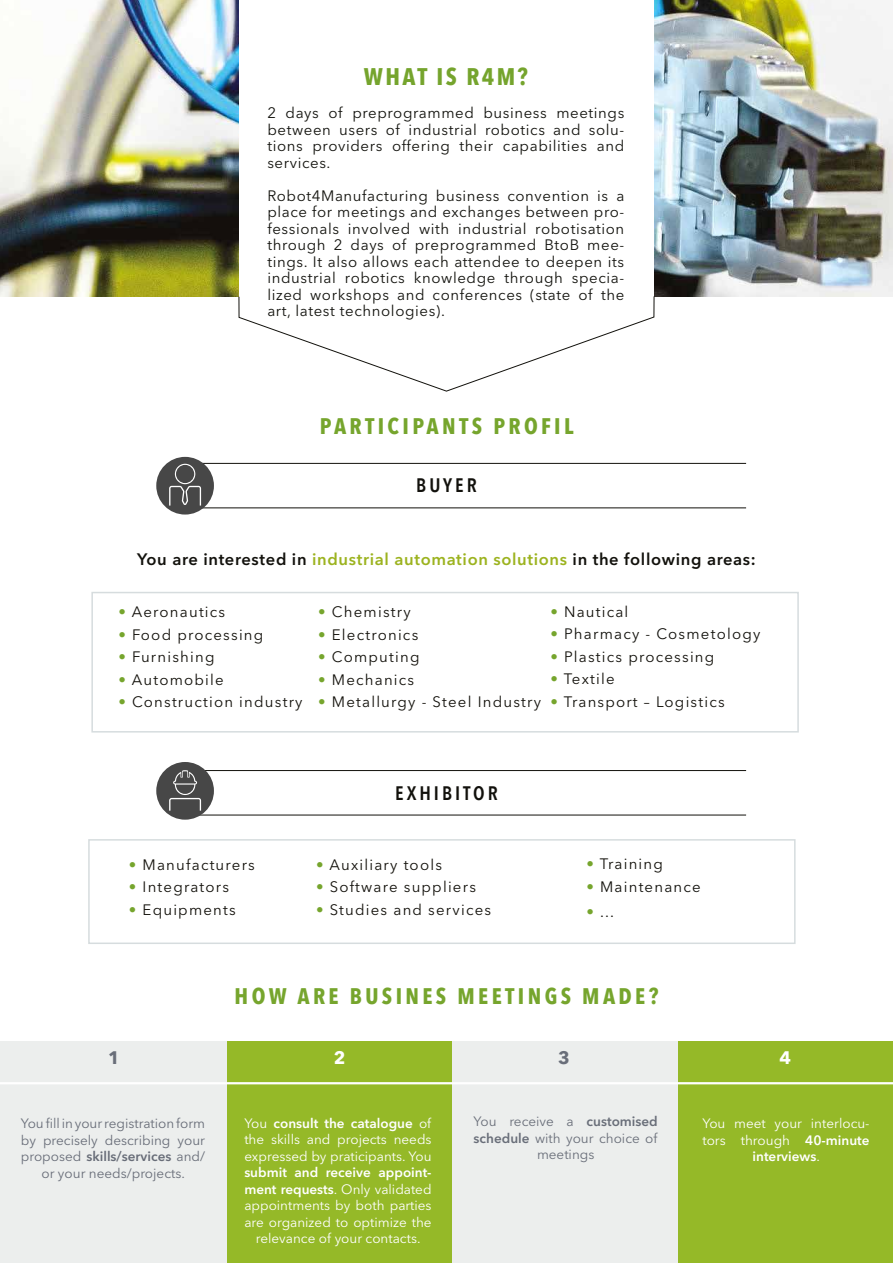
<style>
.page{position:relative;width:893px;height:1263px;background:#fff}
.page>*{position:absolute;margin:0;border:0;box-sizing:border-box;transform-origin:0 0}
.t1{font:700 24px "Avenir Next Condensed";letter-spacing:.1em;color:#75a42d}
.t2{font:700 22.5px "Avenir Next Condensed";letter-spacing:.15em;color:#76a52d}
.t3{font:600 19.5px "Avenir Next Condensed";letter-spacing:.15em;color:#12110c}
.t4{font:700 18px "Avenir Next LT Pro";color:#696e79}
.t5{font:700 18px "Avenir Next LT Pro";color:#fff}
.t6{font:600 16.5px "Avenir Next LT Pro";letter-spacing:.04em;color:#12110c}
.t7{font:15px/16.5px "Avenir Next LT Pro";letter-spacing:.04em;color:#13130e;text-align:justify}
.t8{font:15px "Avenir Next LT Pro";letter-spacing:.08em;color:#13110b}
.t9{font:15px "Avenir Next LT Pro";letter-spacing:.08em;color:#12110c}
.t10{font:13.5px/16.5px "Avenir Next LT Pro";color:#fff;text-align:center}
.t11{font:13.5px/16.5px "Avenir Next LT Pro";color:#686d78;text-align:center}
.t12{font:13.5px/16.5px "Avenir Next LT Pro";color:#696e79;text-align:center}
.s1{color:#9cb31f}
.s2{color:#76a52d}
.s3{font-weight:600}
</style>
<div class="page">
<hr style="left:185px;top:815px;width:561px;height:1px;background:#12110c">
<div style="left:88px;top:839px;width:708px;height:105px;border:2px solid #d6dcde"></div>
<img style="left:0;top:0;width:893px;height:296px">
<div style="left:239px;top:0;width:415px;height:394px;background:#fff"></div>
<hr style="left:176px;top:463px;width:570px;height:1px;background:#12110c">
<hr style="left:185px;top:770px;width:561px;height:1px;background:#12110c">
<hr style="left:171px;top:507px;width:575px;height:1px;background:#12110c">
<div style="left:156px;top:457px;width:58px;height:57px;background:#474747;border-radius:50%"></div>
<svg style="left:169px;top:464px;width:32px;height:42px"></svg>
<div style="left:156px;top:762px;width:58px;height:58px;background:#474747;border-radius:50%"></div>
<svg style="left:169px;top:770px;width:32px;height:41px"></svg>
<div style="left:91px;top:592px;width:708px;height:140px;border:2px solid #d6dcde"></div>
<div style="left:0;top:1042px;width:227px;height:221px;background:#eceeed"></div>
<div style="left:227px;top:1042px;width:226px;height:221px;background:#95b928"></div>
<div style="left:453px;top:1042px;width:225px;height:221px;background:#eceeed"></div>
<div style="left:678px;top:1042px;width:215px;height:221px;background:#95b928"></div>
<hr style="left:0;top:1082px;width:893px;height:2px;background:#fff">
<svg style="left:238px;top:296px;width:417px;height:96px"></svg>
<h1 class="t1" style="left:364px;top:62px;width:166px">WHAT IS R4M?</h1>
<p class="t7" style="left:267px;top:105px;width:358px">2 days of preprogrammed business meetings between users of industrial robotics and solu&shy;tions providers offering their capabilities and services.</p>
<p class="t7" style="left:267px;top:187px;width:358px">Robot4Manufacturing business convention is a place for meetings and exchanges between pro&shy;fessionals involved with industrial robotisation through 2 days of preprogrammed BtoB mee&shy;tings. It also allows each attendee to deepen its industrial robotics knowledge through specia&shy;lized workshops and conferences (state of the art, latest technologies).</p>
<h2 class="t2" style="left:320px;top:413px;width:255px">PARTICIPANTS PROFIL</h2>
<h3 class="t3" style="left:416px;top:474px;width:62px">BUYER</h3>
<p class="t6" style="left:137px;top:549px;width:620px">You are interested in <span class="s1">industrial automation solutions</span> in the following areas:</p>
<p class="t8" style="left:118px;top:603px;width:108px"><span class="s2">•</span> Aeronautics</p>
<p class="t8" style="left:118px;top:625px;width:146px"><span class="s2">•</span> Food processing</p>
<p class="t8" style="left:118px;top:648px;width:98px"><span class="s2">•</span> Furnishing</p>
<p class="t8" style="left:118px;top:670px;width:107px"><span class="s2">•</span> Automobile</p>
<p class="t8" style="left:118px;top:693px;width:186px"><span class="s2">•</span> Construction industry</p>
<p class="t8" style="left:550px;top:602px;width:80px"><span class="s2">•</span> Nautical</p>
<p class="t9" style="left:550px;top:625px;width:212px"><span class="s2">•</span> Pharmacy - Cosmetology</p>
<p class="t8" style="left:550px;top:647px;width:165px"><span class="s2">•</span> Plastics processing</p>
<p class="t8" style="left:550px;top:670px;width:66px"><span class="s2">•</span> Textile</p>
<p class="t8" style="left:550px;top:692px;width:176px"><span class="s2">•</span> Transport – Logistics</p>
<p class="t8" style="left:318px;top:603px;width:94px"><span class="s2">•</span> Chemistry</p>
<p class="t8" style="left:318px;top:625px;width:102px"><span class="s2">•</span> Electronics</p>
<p class="t8" style="left:318px;top:648px;width:103px"><span class="s2">•</span> Computing</p>
<p class="t8" style="left:318px;top:670px;width:98px"><span class="s2">•</span> Mechanics</p>
<p class="t8" style="left:318px;top:693px;width:224px"><span class="s2">•</span> Metallurgy - Steel Industry</p>
<p class="t8" style="left:129px;top:856px;width:127px"><span class="s2">•</span> Manufacturers</p>
<p class="t8" style="left:129px;top:878px;width:102px"><span class="s2">•</span> Integrators</p>
<p class="t8" style="left:129px;top:901px;width:108px"><span class="s2">•</span> Equipments</p>
<h3 class="t3" style="left:395px;top:781px;width:104px">EXHIBITOR</h3>
<p class="t8" style="left:316px;top:856px;width:127px"><span class="s2">•</span> Auxiliary tools</p>
<p class="t8" style="left:316px;top:878px;width:161px"><span class="s2">•</span> Software suppliers</p>
<p class="t8" style="left:316px;top:901px;width:177px"><span class="s2">•</span> Studies and services</p>
<p class="t8" style="left:586px;top:855px;width:78px"><span class="s2">•</span> Training</p>
<p class="t9" style="left:586px;top:877px;width:116px"><span class="s2">•</span> Maintenance</p>
<p class="t8" style="left:586px;top:903px;width:29px"><span class="s2">•</span> ...</p>
<h2 class="t2" style="left:235px;top:983px;width:425px">HOW ARE BUSINES MEETINGS MADE?</h2>
<p class="t4" style="left:108px;top:1047px;width:13px">1</p>
<p class="t5" style="left:334px;top:1047px;width:13px">2</p>
<p class="t4" style="left:558px;top:1047px;width:13px">3</p>
<p class="t5" style="left:780px;top:1047px;width:13px">4</p>
<p class="t11" style="left:21px;top:1115px;width:186px">You fill in your registration form by precisely describing your proposed <span class="s3">skills/services</span> and/ or your needs/projects.</p>
<p class="t10" style="left:244px;top:1115px;width:189px;text-align:justify">You <span class="s3">consult the catalogue</span> of the skills and projects needs expressed by praticipants. You</p>
<p class="t10" style="left:244px;top:1164px;width:189px"><span class="s3">submit and receive appoint&shy;ment requests</span>. Only validated appointments by both parties are organized to optimize the relevance of your contacts.</p>
<p class="t12" style="left:474px;top:1113px;width:186px">You receive a <span class="s3">customised schedule</span> with your choice of meetings</p>
<p class="t10" style="left:702px;top:1115px;width:169px">You meet your interlocu&shy;tors through <span class="s3">40-minute interviews</span>.</p>
</div>
